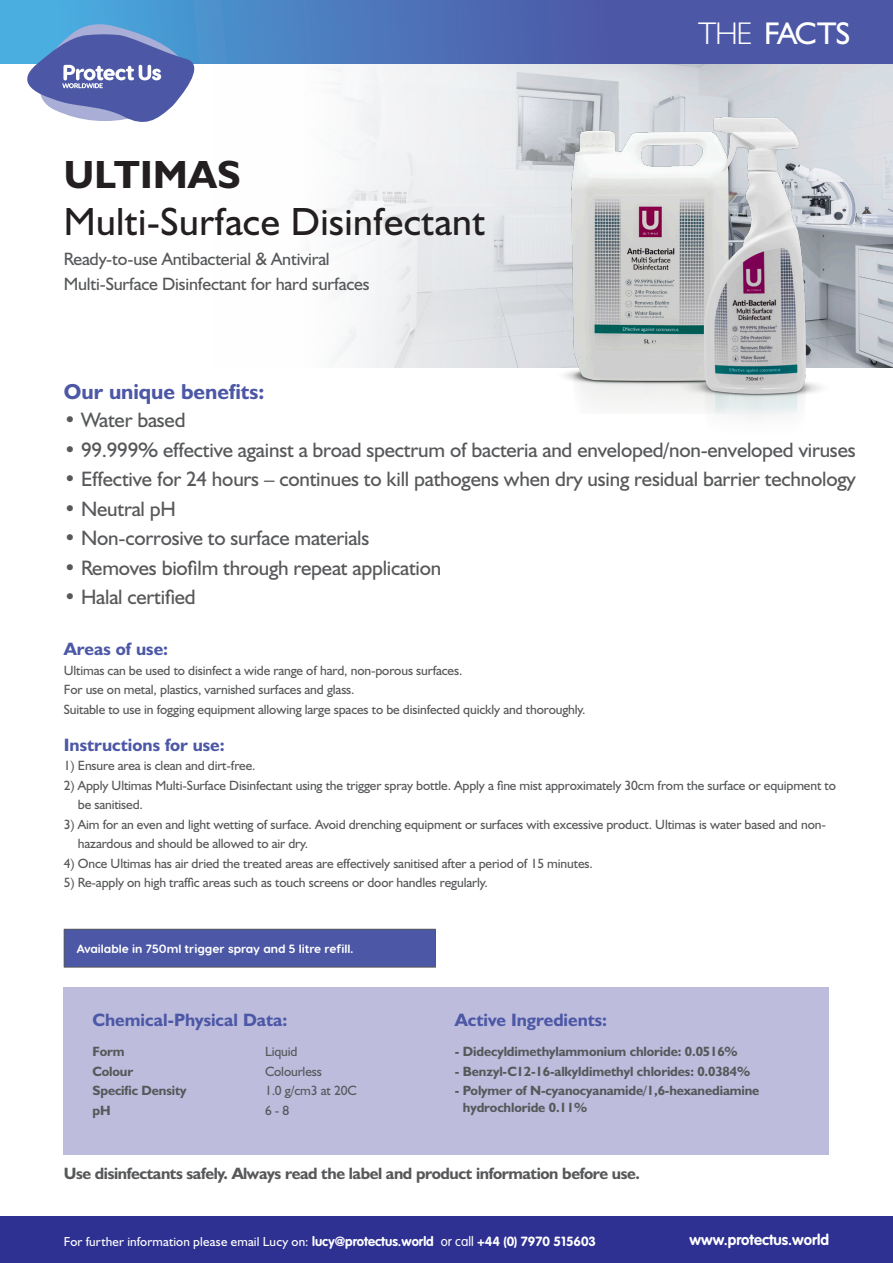
<style>
.page{position:relative;width:893px;height:1263px;background:#fff}
.page>*{position:absolute;margin:0;border:0;box-sizing:border-box;transform-origin:0 0}
.t1{font:39.6px "Humanist 521 BT";letter-spacing:.01em;color:#231f20}
.t2{font:700 39.6px "Humanist 521 BT";letter-spacing:.01em;color:#231f20}
.t3{font:31.5px "Humanist 521 BT";letter-spacing:-.04em;color:#fff}
.t4{font:700 21.75px "Humanist 521 BT";color:#4c58a6}
.t5{font:21px "Humanist 521 BT";letter-spacing:-.01em;color:#57585a}
.t6{font:18px/25.5px "Humanist 521 BT";letter-spacing:-.01em;color:#57585a}
.t7{font:700 18px "Humanist 521 BT";color:#4c58a6}
.t8{font:700 16.5px "Humanist 521 BT";letter-spacing:-.025em;color:#57585a}
.t9{font:700 15px "VAG Rounded";color:#fff}
.t10{font:13.5px/19.5px "Humanist 521 BT";letter-spacing:-.01em;color:#57585a}
.t11{font:700 13.5px/16.5px "Humanist 521 BT";letter-spacing:-.01em;color:#57585a}
.t12{font:13.2px "Humanist 521 BT";letter-spacing:.01em;color:#fff}
.t13{font:700 12px "Visby Round CF";color:#fff}
.s1{font-weight:300}
.s2{font-family:"VAG Rounded";font-weight:700}
.s3{font-family:"VAG Rounded";font-weight:300}
</style>
<div class="page">
<img style="left:315px;top:64px;width:577px;height:303px">
<svg style="left:0;top:0;width:893px;height:64px;background:#4c6eb5"></svg>
<div style="left:64px;top:987px;width:765px;height:168px;background:#bdbcdd"></div>
<div style="left:64px;top:929px;width:371px;height:38px;background:#4c58a6"></div>
<hr style="left:64px;top:929px;width:372px;height:1px;background:#57585a">
<hr style="left:64px;top:930px;width:1px;height:37px;background:#57585a">
<hr style="left:435px;top:930px;width:1px;height:37px;background:#57585a">
<hr style="left:64px;top:967px;width:372px;height:1px;background:#57585a">
<svg style="left:10px;top:22px;width:198px;height:100px"></svg>
<div style="left:0;top:1216px;width:893px;height:47px;background:#2e3092"></div>
<img style="left:414px;top:80px;width:479px;height:338px">
<p class="t2" style="left:64px;top:150px;width:178px">ULTIMAS</p>
<p class="t1" style="left:64px;top:198px;width:423px">Multi-Surface Disinfectant</p>
<p class="t6" style="left:64px;top:245px;width:307px">Ready-to-use Antibacterial &amp; Antiviral<br>Multi-Surface Disinfectant for hard surfaces</p>
<p class="t3" style="left:698px;top:14px;width:154px"><span class="s1">THE</span> FACTS</p>
<p class="t4" style="left:64px;top:378px;width:202px">Our unique benefits:</p>
<p class="t5" style="left:64px;top:407px;width:123px">• Water based</p>
<p class="t5" style="left:64px;top:437px;width:793px">• 99.999% effective against a broad spectrum of bacteria and enveloped/non-enveloped viruses</p>
<p class="t5" style="left:64px;top:466px;width:794px">• Effective for 24 hours – continues to kill pathogens when dry using residual barrier technology</p>
<p class="t5" style="left:64px;top:496px;width:114px">• Neutral pH</p>
<p class="t5" style="left:64px;top:525px;width:307px">• Non-corrosive to surface materials</p>
<p class="t5" style="left:64px;top:555px;width:379px">• Removes biofilm through repeat application</p>
<p class="t5" style="left:64px;top:584px;width:133px">• Halal certified</p>
<p class="t7" style="left:64px;top:638px;width:106px">Areas of use:</p>
<p class="t10" style="left:64px;top:660px;width:400px">Ultimas can be used to disinfect a wide range of hard, non-porous surfaces.</p>
<p class="t10" style="left:64px;top:680px;width:292px">For use on metal, plastics, varnished surfaces and glass.</p>
<p class="t10" style="left:64px;top:699px;width:523px">Suitable to use in fogging equipment allowing large spaces to be disinfected quickly and thoroughly.</p>
<p class="t7" style="left:64px;top:733px;width:162px">Instructions for use:</p>
<p class="t10" style="left:64px;top:755px;width:193px">1) Ensure area is clean and dirt-free.</p>
<p class="t10" style="left:78px;top:775px;width:759px;text-indent:-14px">2) Apply Ultimas Multi-Surface Disinfectant using the trigger spray bottle. Apply a fine mist approximately 30cm from the surface or equipment to be sanitised.</p>
<p class="t10" style="left:78px;top:814px;width:750px;text-indent:-14px">3) Aim for an even and light wetting of surface. Avoid drenching equipment or surfaces with excessive product. Ultimas is water based and non&shy;hazardous and should be allowed to air dry.</p>
<p class="t10" style="left:64px;top:853px;width:530px">4) Once Ultimas has air dried the treated areas are effectively sanitised after a period of 15 minutes.</p>
<p class="t10" style="left:64px;top:872px;width:425px">5) Re-apply on high traffic areas such as touch screens or door handles regularly.</p>
<p class="t13" style="left:77px;top:941px;width:278px">Available in 750ml trigger spray and 5 litre refill.</p>
<p class="t7" style="left:92px;top:1009px;width:196px">Chemical-Physical Data:</p>
<p class="t11" style="left:92px;top:1043px;width:34px">Form</p>
<p class="t10" style="left:265px;top:1042px;width:34px">Liquid</p>
<p class="t11" style="left:92px;top:1062px;width:42px">Colour</p>
<p class="t10" style="left:265px;top:1061px;width:58px">Colourless</p>
<p class="t11" style="left:92px;top:1082px;width:96px">Specific Density</p>
<p class="t10" style="left:265px;top:1081px;width:93px">1.0 g/cm3 at 20C</p>
<p class="t11" style="left:92px;top:1101px;width:20px">pH</p>
<p class="t10" style="left:265px;top:1100px;width:26px">6 - 8</p>
<p class="t7" style="left:455px;top:1009px;width:154px">Active Ingredients:</p>
<p class="t11" style="left:455px;top:1043px;width:284px">- Didecyldimethylammonium chloride: 0.0516%</p>
<p class="t11" style="left:455px;top:1062px;width:297px">- Benzyl-C12-16-alkyldimethyl chlorides: 0.0384%</p>
<p class="t11" style="left:463px;top:1082px;width:298px;text-indent:-8px">- Polymer of N-cyanocyanamide/1,6-hexanediamine hydrochloride 0.11%</p>
<p class="t8" style="left:64px;top:1163px;width:578px">Use disinfectants safely. Always read the label and product information before use.</p>
<p class="t12" style="left:64px;top:1233px;width:534px">For further information please email Lucy on: <span class="s2">lucy@protectus.world</span> <span class="s3">or call</span> <span class="s2">+44 (0) 7970 515603</span></p>
<p class="t9" style="left:689px;top:1231px;width:141px">www.protectus.world</p>
</div>
